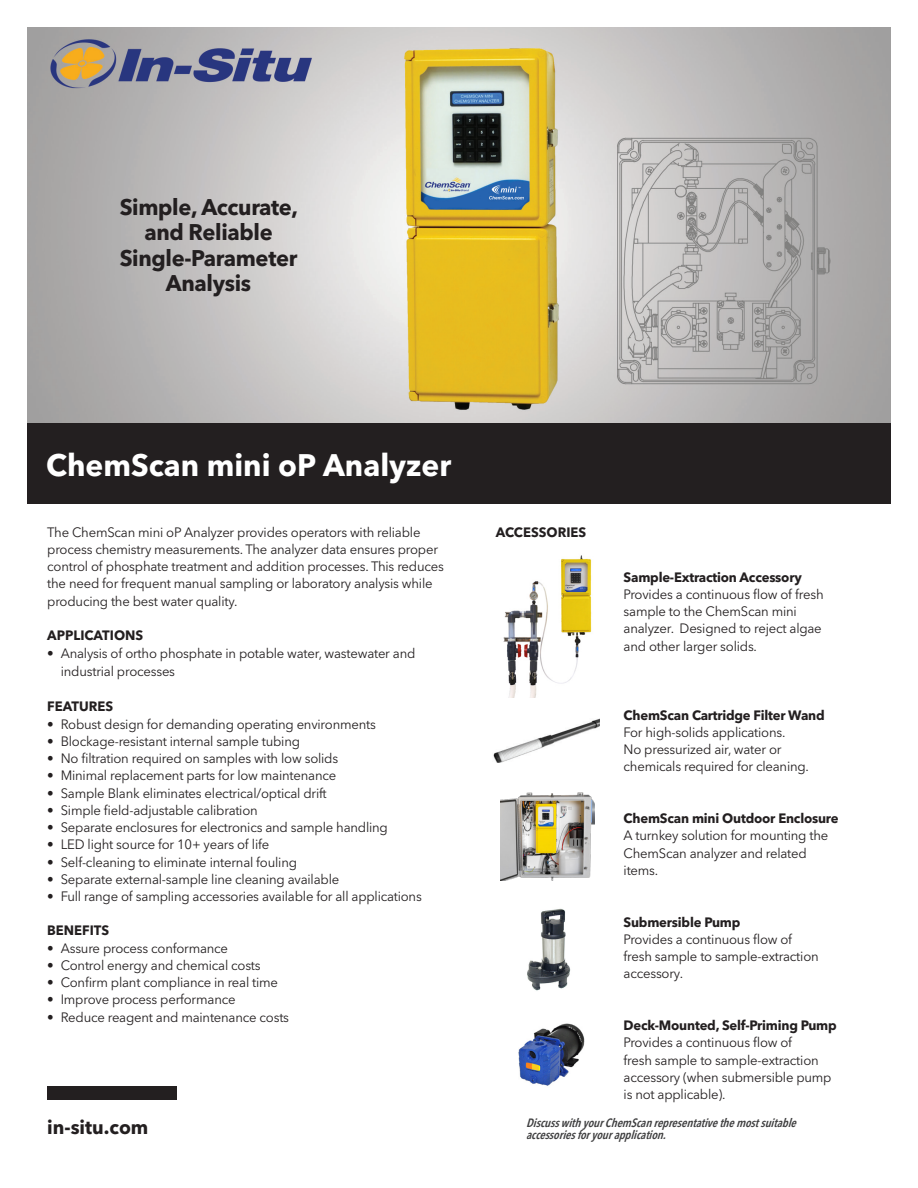
<style>
.page{position:relative;width:918px;height:1188px;background:#fff}
.page>*{position:absolute;margin:0;border:0;box-sizing:border-box;transform-origin:0 0}
.Yellow_Title{font:700 30.9px "Avenir Next LT Pro";color:#fff}
.Body_Subhead_Caps{font:700 22.5px "Avenir Next LT Pro";letter-spacing:-.015em;color:#231f20}
.t1{font:700 19.5px "Avenir Next LT Pro";color:#231f20}
.Body_Subhead_Caps-2{font:13.5px/17.2px "Avenir Next LT Pro";letter-spacing:-.015em;color:#231f20}
.Body_Subhead_Caps-3{font:700 13.5px "Avenir Next LT Pro";letter-spacing:-.015em;color:#231f20}
.Table_Cell{font:italic 600 condensed 12px/12px "Avenir Next LT Pro";color:#3e3e3f}
.s1{font-weight:700}
</style>
<div class="page">
<div style="left:47px;top:1086px;width:130px;height:14px;background:#231f20"></div>
<img style="left:27px;top:27px;width:864px;height:396px">
<div style="left:27px;top:423px;width:864px;height:81px;background:#231f20"></div>
<img style="left:527px;top:908px;width:44px;height:83px">
<img style="left:493px;top:719px;width:107px;height:44px">
<img style="left:503px;top:555px;width:89px;height:143px">
<img style="left:500px;top:792px;width:95px;height:88px">
<img style="left:518px;top:1023px;width:66px;height:63px">
<p class="Body_Subhead_Caps" style="left:120px;top:193px;width:180px">Simple, Accurate,</p>
<p class="Body_Subhead_Caps" style="left:144px;top:218px;width:130px">and Reliable</p>
<p class="Body_Subhead_Caps" style="left:120px;top:244px;width:179px">Single-Parameter</p>
<p class="Body_Subhead_Caps" style="left:166px;top:269px;width:87px">Analysis</p>
<p class="Yellow_Title" style="left:46px;top:446px;width:406px">ChemScan mini oP Analyzer</p>
<p class="Body_Subhead_Caps-2" style="left:47px;top:523px;width:398px">The ChemScan mini oP Analyzer provides operators with reliable process chemistry measurements. The analyzer data ensures proper control of phosphate treatment and addition processes. This reduces the need for frequent manual sampling or laboratory analysis while producing the best water quality.</p>
<p class="Body_Subhead_Caps-3" style="left:47px;top:627px;width:98px">APPLICATIONS</p>
<p class="Body_Subhead_Caps-2" style="left:61px;top:644px;width:356px;line-height:18px;text-indent:-14px">• Analysis of ortho phosphate in potable water, wastewater and industrial processes</p>
<p class="Body_Subhead_Caps-3" style="left:47px;top:698px;width:67px">FEATURES</p>
<p class="Body_Subhead_Caps-2" style="left:47px;top:715px;width:330px">• Robust design for demanding operating environments</p>
<p class="Body_Subhead_Caps-2" style="left:47px;top:733px;width:254px">• Blockage-resistant internal sample tubing</p>
<p class="Body_Subhead_Caps-2" style="left:47px;top:750px;width:293px">• No filtration required on samples with low solids</p>
<p class="Body_Subhead_Caps-2" style="left:47px;top:767px;width:291px">• Minimal replacement parts for low maintenance</p>
<p class="Body_Subhead_Caps-2" style="left:47px;top:784px;width:281px">• Sample Blank eliminates electrical/optical drift</p>
<p class="Body_Subhead_Caps-2" style="left:47px;top:802px;width:212px">• Simple field-adjustable calibration</p>
<p class="Body_Subhead_Caps-2" style="left:47px;top:819px;width:342px">• Separate enclosures for electronics and sample handling</p>
<p class="Body_Subhead_Caps-2" style="left:47px;top:836px;width:223px">• LED light source for 10+ years of life</p>
<p class="Body_Subhead_Caps-2" style="left:47px;top:853px;width:251px">• Self-cleaning to eliminate internal fouling</p>
<p class="Body_Subhead_Caps-2" style="left:47px;top:871px;width:294px">• Separate external-sample line cleaning available</p>
<p class="Body_Subhead_Caps-2" style="left:47px;top:888px;width:376px">• Full range of sampling accessories available for all applications</p>
<p class="Body_Subhead_Caps-3" style="left:47px;top:922px;width:64px">BENEFITS</p>
<p class="Body_Subhead_Caps-2" style="left:47px;top:939px;width:182px">• Assure process conformance</p>
<p class="Body_Subhead_Caps-2" style="left:47px;top:957px;width:215px">• Control energy and chemical costs</p>
<p class="Body_Subhead_Caps-2" style="left:47px;top:974px;width:232px">• Confirm plant compliance in real time</p>
<p class="Body_Subhead_Caps-2" style="left:47px;top:991px;width:190px">• Improve process performance</p>
<p class="Body_Subhead_Caps-2" style="left:47px;top:1008px;width:243px">• Reduce reagent and maintenance costs</p>
<h3 class="t1" style="left:47px;top:1115px;width:103px">in-situ.com</h3>
<p class="Body_Subhead_Caps-3" style="left:496px;top:524px;width:92px">ACCESSORIES</p>
<p class="Body_Subhead_Caps-2" style="left:624px;top:568px;width:202px"><span class="s1">Sample-Extraction Accessory<br></span>Provides a continuous flow of fresh sample to the ChemScan mini analyzer. Designed to reject algae and other larger solids.</p>
<p class="Body_Subhead_Caps-3" style="left:624px;top:707px;width:203px">ChemScan Cartridge Filter Wand</p>
<p class="Body_Subhead_Caps-2" style="left:624px;top:723px;width:187px">For high-solids applications.<br>No pressurized air, water or chemicals required for cleaning.</p>
<p class="Body_Subhead_Caps-2" style="left:624px;top:810px;width:216px"><span class="s1">ChemScan mini Outdoor Enclosure<br></span>A turnkey solution for mounting the<br>ChemScan analyzer and related items.</p>
<p class="Body_Subhead_Caps-3" style="left:624px;top:914px;width:118px">Submersible Pump</p>
<p class="Body_Subhead_Caps-2" style="left:624px;top:930px;width:197px">Provides a continuous flow of fresh sample to sample-extraction accessory.</p>
<p class="Body_Subhead_Caps-3" style="left:624px;top:1017px;width:215px">Deck-Mounted, Self-Priming Pump</p>
<p class="Body_Subhead_Caps-2" style="left:624px;top:1034px;width:210px">Provides a continuous flow of<br>fresh sample to sample-extraction accessory (when submersible pump is not applicable).</p>
<p class="Table_Cell" style="left:526px;top:1116px;width:275px">DiscusswithyourChemScanrepresentativethemostsuitable accessoriesforyourapplication.</p>
</div>
